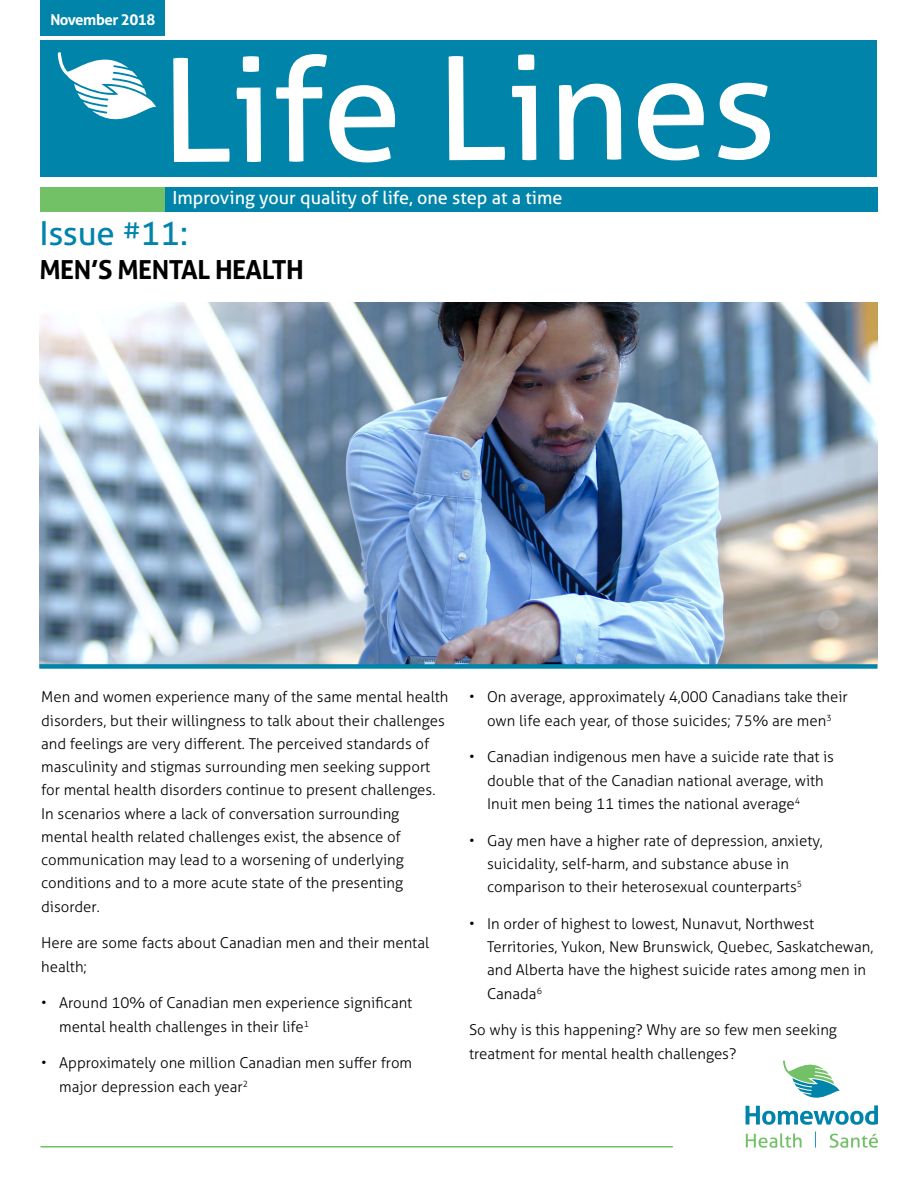
<style>
.page{position:relative;width:918px;height:1188px;background:#fff}
.page>*{position:absolute;margin:0;border:0;box-sizing:border-box;transform-origin:0 0}
.t1{font:144px "Aller";letter-spacing:-.01em;color:#fff}
.t2{font:33px "Aller";color:#0084a9}
.t3{font:700 26.25px "Aller";letter-spacing:-.02em;color:#000}
.t4{font:18px "Aller";color:#fff}
.t5{font:300 15px/23.2px "Aller";color:#000}
.t6{font:700 15px "Aller";letter-spacing:-.03em;color:#fff}
</style>
<div class="page">
<img style="left:39px;top:302px;width:839px;height:362px">
<div style="left:40px;top:40px;width:838px;height:137px;background:#0084a9"></div>
<div style="left:40px;top:187px;width:125px;height:25px;background:#73c167"></div>
<div style="left:40px;top:0;width:125px;height:35px;background:#0084a9"></div>
<div style="left:165px;top:187px;width:713px;height:25px;background:#0084a9"></div>
<svg style="left:58px;top:52px;width:98px;height:68px"></svg>
<hr style="left:40px;top:1146px;width:633px;height:2px;background:#73c167">
<svg style="left:746px;top:1060px;width:132px;height:65px"></svg>
<svg style="left:746px;top:1133px;width:56px;height:15px"></svg>
<svg style="left:830px;top:1134px;width:48px;height:14px"></svg>
<svg style="left:815px;top:1132px;width:1px;height:16px"></svg>
<div style="left:39px;top:664px;width:839px;height:5px;background:#0084a9"></div>
<p class="t6" style="left:50px;top:11px;width:107px">November 2018</p>
<h1 class="t1" style="left:161px;top:22px;width:618px">Life Lines</h1>
<p class="t4" style="left:172px;top:187px;width:391px">Improving your quality of life, one step at a time</p>
<h2 class="t2" style="left:39px;top:213px;width:150px">Issue <sup>#</sup>11:</h2>
<h3 class="t3" style="left:39px;top:253px;width:266px">MEN’S MENTAL HEALTH</h3>
<p class="t5" style="left:41px;top:685px;width:409px">Men and women experience many of the same mental health disorders, but their willingness to talk about their challenges and feelings are very different. The perceived standards of masculinity and stigmas surrounding men seeking support for mental health disorders continue to present challenges.<br>In scenarios where a lack of conversation surrounding mental health related challenges exist, the absence of communication may lead to a worsening of underlying conditions and to a more acute state of the presenting disorder.</p>
<p class="t5" style="left:41px;top:931px;width:390px">Here are some facts about Canadian men and their mental health;</p>
<p class="t5" style="left:59px;top:991px;width:355px;text-indent:-18px">• Around 10% of Canadian men experience significant mental health challenges in their life<sup>1</sup></p>
<p class="t5" style="left:59px;top:1051px;width:354px;text-indent:-18px">• Approximately one million Canadian men suffer from major depression each year<sup>2</sup></p>
<p class="t5" style="left:469px;top:685px;width:380px;text-align:center">• On average, approximately 4,000 Canadians take their own life each year, of those suicides; 75% are men<sup>3</sup></p>
<p class="t5" style="left:487px;top:745px;width:348px;text-indent:-18px">• Canadian indigenous men have a suicide rate that is double that of the Canadian national average, with<br>Inuit men being 11 times the national average<sup>4</sup></p>
<p class="t5" style="left:487px;top:829px;width:337px;text-indent:-18px">• Gay men have a higher rate of depression, anxiety, suicidality, self-harm, and substance abuse in comparison to their heterosexual counterparts<sup>5</sup></p>
<p class="t5" style="left:487px;top:912px;width:388px;text-indent:-18px">• In order of highest to lowest, Nunavut, Northwest Territories, Yukon, New Brunswick, Quebec, Saskatchewan, and Alberta have the highest suicide rates among men in Canada<sup>6</sup></p>
<p class="t5" style="left:469px;top:1018px;width:369px">So why is this happening? Why are so few men seeking treatment for mental health challenges?</p>
</div>
